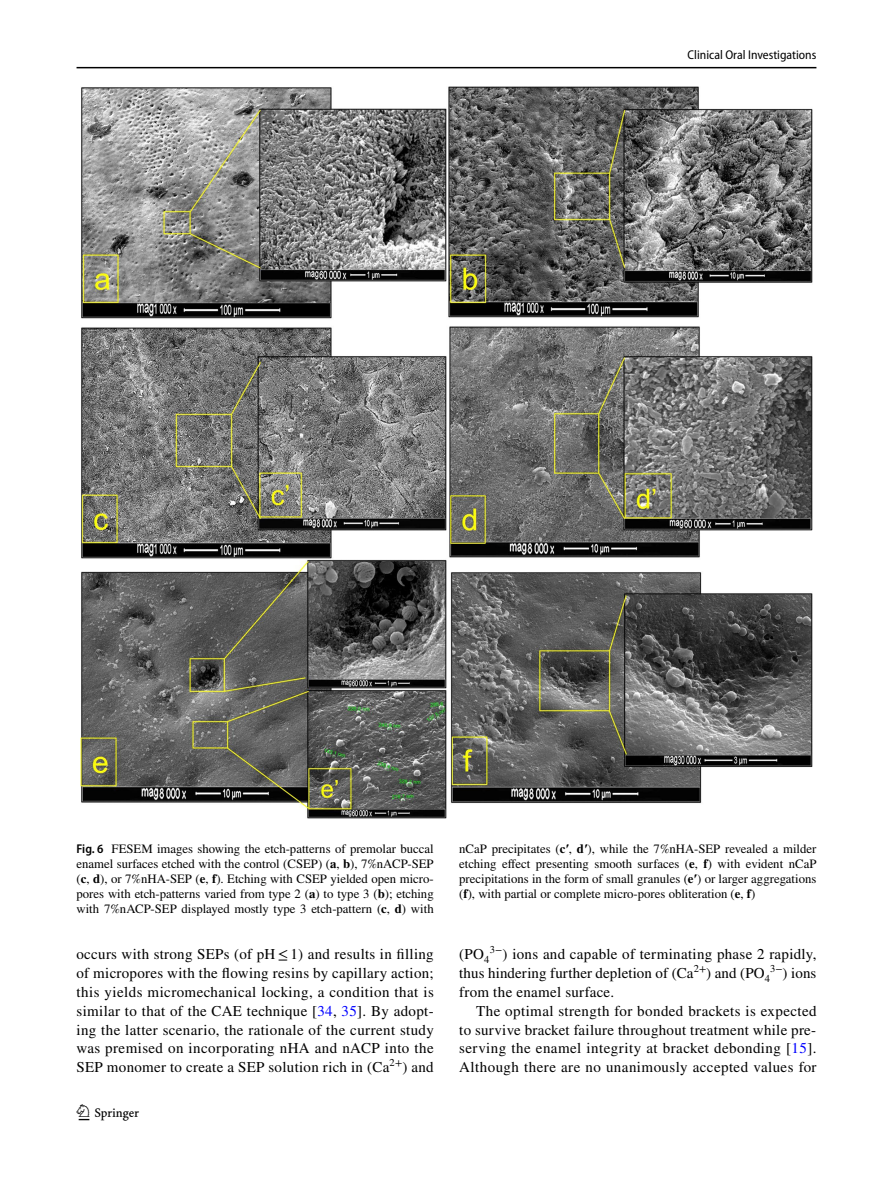
<style>
.page{position:relative;width:893px;height:1187px;background:#fff}
.page>*{position:absolute;margin:0;border:0;box-sizing:border-box;transform-origin:0 0}
.t1{font:22.5px "Springnew Regular 2";color:#000}
.t2{font:15px/18.8px "STIX";letter-spacing:.02em;color:#000;text-align:justify}
.t3{font:12.75px/15px "STIX";color:#000;text-align:justify}
.t4{font:semi-condensed 12.75px "Myriad Pro";color:#000}
.s1{font-family:"Myriad Pro";font-weight:600;font-stretch:semi-condensed}
.s2{font-weight:700}
.s3{font-family:"Times New Roman";font-weight:700}
.s4{color:#00f}
</style>
<div class="page">
<hr style="left:77px;top:67px;width:739px;height:1px;background:#000">
<img style="left:81px;top:87px;width:731px;height:731px">
<p class="t4" style="left:688px;top:48px;width:130px">Clinical Oral Investigations</p>
<p class="t3" style="left:77px;top:842px;width:359px"><span class="s1">Fig. 6</span> FESEM images showing the etch-patterns of premolar buccal enamel surfaces etched with the control (CSEP) (<span class="s2">a</span>, <span class="s2">b</span>), 7%nACP-SEP (<span class="s2">c</span>, <span class="s2">d</span>), or 7%nHA-SEP (<span class="s2">e</span>, <span class="s2">f</span>). Etching with CSEP yielded open micro&shy;pores with etch-patterns varied from type 2 (<span class="s2">a</span>) to type 3 (<span class="s2">b</span>); etching with 7%nACP-SEP displayed mostly type 3 etch-pattern (<span class="s2">c</span>, <span class="s2">d</span>) with</p>
<p class="t3" style="left:459px;top:842px;width:359px">nCaP precipitates (<span class="s2">c</span><span class="s3">′</span>, <span class="s2">d</span><span class="s3">′</span>), while the 7%nHA-SEP revealed a milder etching effect presenting smooth surfaces (<span class="s2">e</span>, <span class="s2">f</span>) with evident nCaP precipitations in the form of small granules (<span class="s2">e</span><span class="s3">′</span>) or larger aggregations (<span class="s2">f</span>), with partial or complete micro-pores obliteration (<span class="s2">e</span>, <span class="s2">f</span>)</p>
<p class="t2" style="left:77px;top:946px;width:359px">occurs with strong SEPs (of pH ≤1) and results in filling of micropores with the flowing resins by capillary action; this yields micromechanical locking, a condition that is similar to that of the CAE technique [<span class="s4">34</span>, <span class="s4">35</span>]. By adopt&shy;ing the latter scenario, the rationale of the current study was premised on incorporating nHA and nACP into the SEP monomer to create a SEP solution rich in (Ca<sup>2+</sup>) and</p>
<p class="t2" style="left:459px;top:946px;width:359px">(PO<sub>4</sub><sup>3−</sup>) ions and capable of terminating phase 2 rapidly, thus hindering further depletion of (Ca<sup>2+</sup>) and (PO<sub>4</sub><sup>3−</sup>) ions from the enamel surface.</p>
<p class="t2" style="left:459px;top:1002px;width:359px;text-indent:17px">The optimal strength for bonded brackets is expected to survive bracket failure throughout treatment while pre&shy;serving the enamel integrity at bracket debonding [<span class="s4">15</span>].<br>Although there are no unanimously accepted values for</p>
<h1 class="t1" style="left:79px;top:1104px;width:62px">1 3</h1>
</div>
